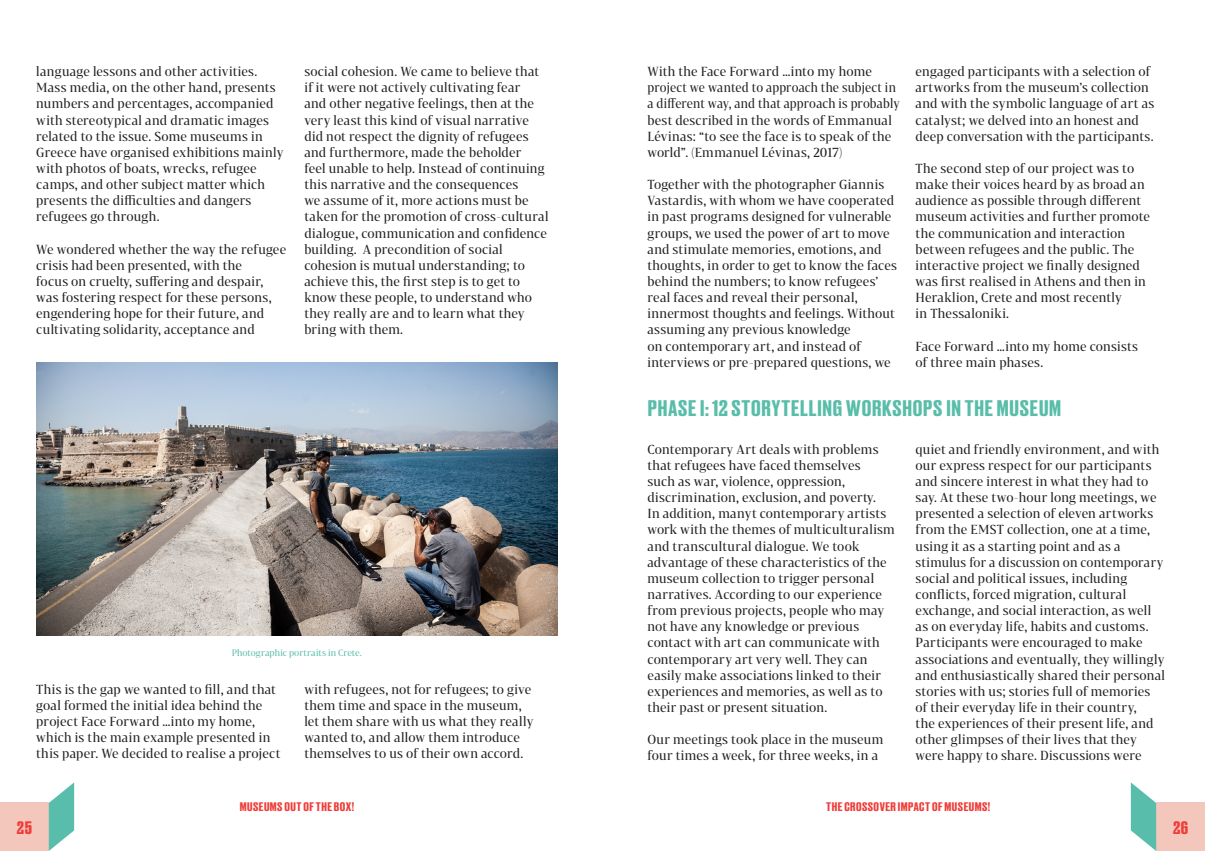
<style>
.page{position:relative;width:1205px;height:851px;background:#fff}
.page>*{position:absolute;margin:0;border:0;box-sizing:border-box;transform-origin:0 0}
.t1{font:500 21.25px "Druk";letter-spacing:.03em;color:#58bda9;scale:1.29 1}
.t2{font:500 17px "Druk";color:#ef3d38;scale:1.29 1}
.t3{font:12.38px/16.1px "Bw Darius";letter-spacing:.015em;color:#231f20;scale:.9 1}
.t4{font:500 11.75px "Druk";letter-spacing:.03em;color:#ef3d38;scale:1.35 1}
.t5{font:8.75px "Bw Darius";letter-spacing:.01em;color:#58bda9;scale:.9 1}
</style>
<div class="page">
<div style="left:1156px;top:802px;width:49px;height:48px;background:#f4c7bc"></div>
<svg style="left:1131px;top:782px;width:25px;height:68px"></svg>
<div style="left:0;top:802px;width:49px;height:48px;background:#f4c7bc"></div>
<svg style="left:49px;top:782px;width:25px;height:68px"></svg>
<img style="left:36px;top:362px;width:521px;height:273px">
<p class="t3" style="left:36px;top:63px;width:276px">language lessons and other activities.<br>Mass media, on the other hand, presents numbers and percentages, accompanied with stereotypical and dramatic images related to the issue. Some museums in Greece have organised exhibitions mainly with photos of boats, wrecks, refugee camps, and other subject matter which presents the difficulties and dangers refugees go through.</p>
<p class="t3" style="left:36px;top:240px;width:279px">We wondered whether the way the refugee crisis had been presented, with the<br>focus on cruelty, suffering and despair, was fostering respect for these persons, engendering hope for their future, and cultivating solidarity, acceptance and</p>
<p class="t3" style="left:304px;top:63px;width:273px">social cohesion. We came to believe that if it were not actively cultivating fear<br>and other negative feelings, then at the very least this kind of visual narrative did not respect the dignity of refugees and furthermore, made the beholder<br>feel unable to help. Instead of continuing this narrative and the consequences<br>we assume of it, more actions must be taken for the promotion of cross-cultural dialogue, communication and confidence building. A precondition of social cohesion is mutual understanding; to achieve this, the first step is to get to know these people, to understand who they really are and to learn what they bring with them.</p>
<p class="t5" style="left:232px;top:646px;width:146px">Photographic portraits in Crete.</p>
<p class="t3" style="left:36px;top:680px;width:273px">This is the gap we wanted to fill, and that goal formed the initial idea behind the project Face Forward …into my home, which is the main example presented in this paper. We decided to realise a project</p>
<p class="t3" style="left:304px;top:680px;width:256px">with refugees, not for refugees; to give them time and space in the museum, let them share with us what they really wanted to, and allow them introduce themselves to us of their own accord.</p>
<p class="t3" style="left:915px;top:63px;width:267px">engaged participants with a selection of artworks from the museum’s collection and with the symbolic language of art as catalyst; we delved into an honest and deep conversation with the participants.</p>
<p class="t3" style="left:915px;top:159px;width:262px">The second step of our project was to make their voices heard by as broad an audience as possible through different museum activities and further promote the communication and interaction between refugees and the public. The interactive project we finally designed was first realised in Athens and then in Heraklion, Crete and most recently<br>in Thessaloniki.</p>
<p class="t3" style="left:915px;top:337px;width:249px">Face Forward …into my home consists of three main phases.</p>
<h1 class="t1" style="left:648px;top:393px;width:322px">PHASE I: 12 STORYTELLING WORKSHOPS IN THE MUSEUM</h1>
<p class="t3" style="left:647px;top:440px;width:276px">Contemporary Art deals with problems that refugees have faced themselves<br>such as war, violence, oppression, discrimination, exclusion, and poverty.<br>In addition, manyt contemporary artists work with the themes of multiculturalism and transcultural dialogue. We took advantage of these characteristics of the museum collection to trigger personal narratives. According to our experience from previous projects, people who may not have any knowledge or previous contact with art can communicate with contemporary art very well. They can easily make associations linked to their experiences and memories, as well as to their past or present situation.</p>
<p class="t3" style="left:647px;top:730px;width:263px">Our meetings took place in the museum four times a week, for three weeks, in a</p>
<p class="t3" style="left:647px;top:63px;width:282px">With the Face Forward …into my home project we wanted to approach the subject in a different way, and that approach is probably best described in the words of Emmanual Lévinas: “to see the face is to speak of the world”. (Emmanuel Lévinas, 2017)</p>
<p class="t3" style="left:647px;top:176px;width:279px">Together with the photographer Giannis Vastardis, with whom we have cooperated in past programs designed for vulnerable groups, we used the power of art to move and stimulate memories, emotions, and thoughts, in order to get to know the faces behind the numbers; to know refugees’ real faces and reveal their personal, innermost thoughts and feelings. Without assuming any previous knowledge<br>on contemporary art, and instead of interviews or pre-prepared questions, we</p>
<p class="t3" style="left:915px;top:440px;width:279px">quiet and friendly environment, and with our express respect for our participants and sincere interest in what they had to say. At these two-hour long meetings, we presented a selection of eleven artworks from the EMST collection, one at a time, using it as a starting point and as a stimulus for a discussion on contemporary social and political issues, including conflicts, forced migration, cultural exchange, and social interaction, as well as on everyday life, habits and customs.<br>Participants were encouraged to make associations and eventually, they willingly and enthusiastically shared their personal stories with us; stories full of memories<br>of their everyday life in their country,<br>the experiences of their present life, and other glimpses of their lives that they were happy to share. Discussions were</p>
<h2 class="t2" style="left:17px;top:815px;width:13px">25</h2>
<p class="t4" style="left:240px;top:798px;width:86px">MUSEUMS OUT OF THE BOX!</p>
<p class="t4" style="left:826px;top:798px;width:123px">THE CROSSOVER IMPACT OF MUSEUMS!</p>
<h2 class="t2" style="left:1173px;top:815px;width:13px">26</h2>
</div>
